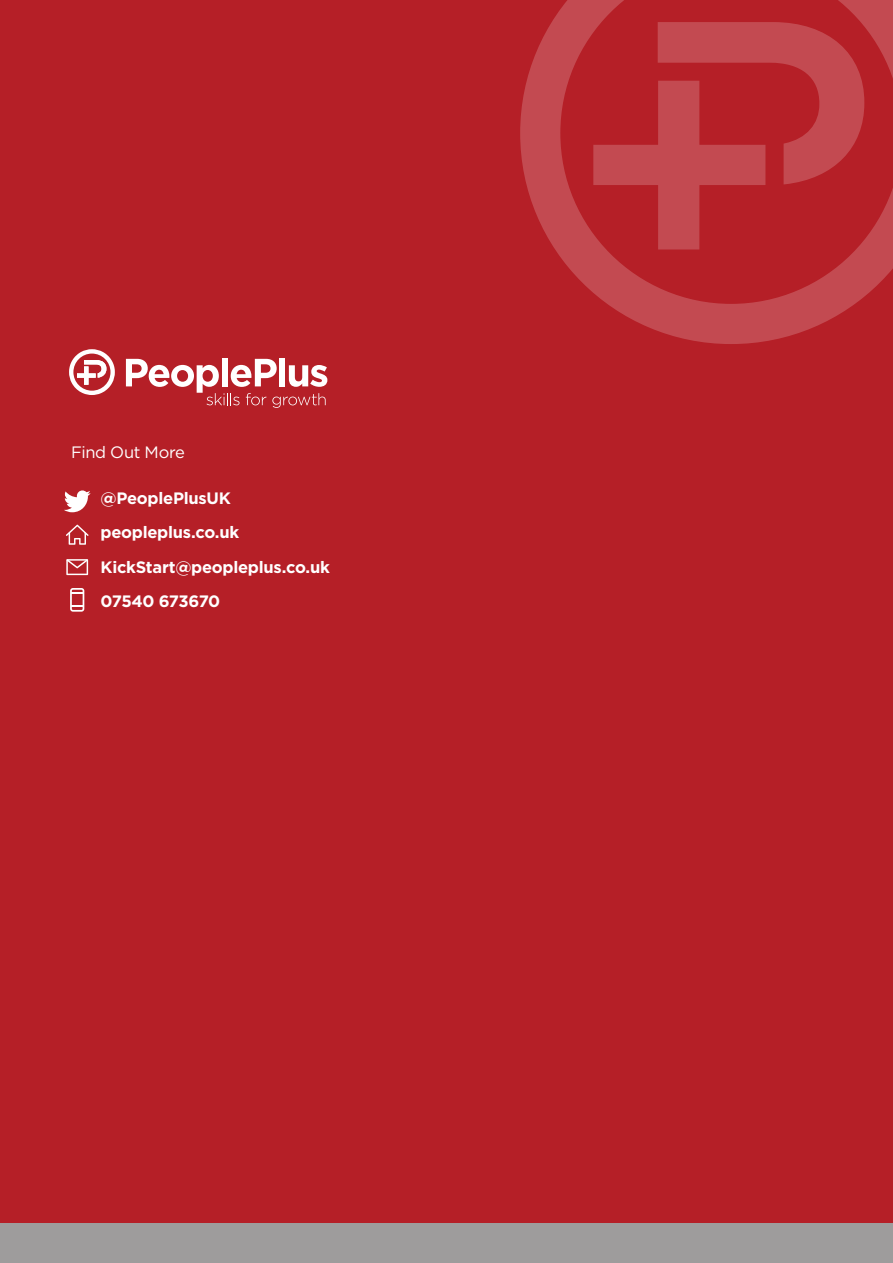
<style>
.page{position:relative;width:893px;height:1263px;background:#fff}
.page>*{position:absolute;margin:0;border:0;box-sizing:border-box;transform-origin:0 0}
.t1{font:700 16.5px "Gotham";letter-spacing:-.015em;color:#fff}
.t2{font:16.5px "Gotham";letter-spacing:-.025em;color:#fff}
.t3{font:700 16.5px "Gotham";letter-spacing:-.04em;color:#fff}
</style>
<div class="page">
<div style="left:0;top:1222px;width:893px;height:41px;background:#9e9c9c"></div>
<div style="left:0;top:0;width:893px;height:1222px;background:#b51f27"></div>
<svg style="left:520px;top:0;width:373px;height:344px"></svg>
<svg style="left:593px;top:22px;width:271px;height:227px"></svg>
<svg style="left:64px;top:490px;width:27px;height:22px"></svg>
<svg style="left:70px;top:588px;width:14px;height:24px"></svg>
<svg style="left:66px;top:559px;width:22px;height:16px"></svg>
<svg style="left:66px;top:525px;width:23px;height:20px"></svg>
<svg style="left:69px;top:349px;width:46px;height:46px"></svg>
<div style="left:222px;top:358px;width:6px;height:28px;background:#fff"></div>
<div style="left:279px;top:358px;width:6px;height:28px;background:#fff"></div>
<svg style="left:126px;top:359px;width:201px;height:49px"></svg>
<p class="t2" style="left:71px;top:441px;width:115px">Find Out More</p>
<p class="t1" style="left:101px;top:487px;width:132px">@PeoplePlusUK</p>
<p class="t1" style="left:101px;top:521px;width:140px">peopleplus.co.uk</p>
<p class="t1" style="left:101px;top:556px;width:231px">KickStart@peopleplus.co.uk</p>
<p class="t3" style="left:101px;top:590px;width:121px">07540 673670</p>
</div>
